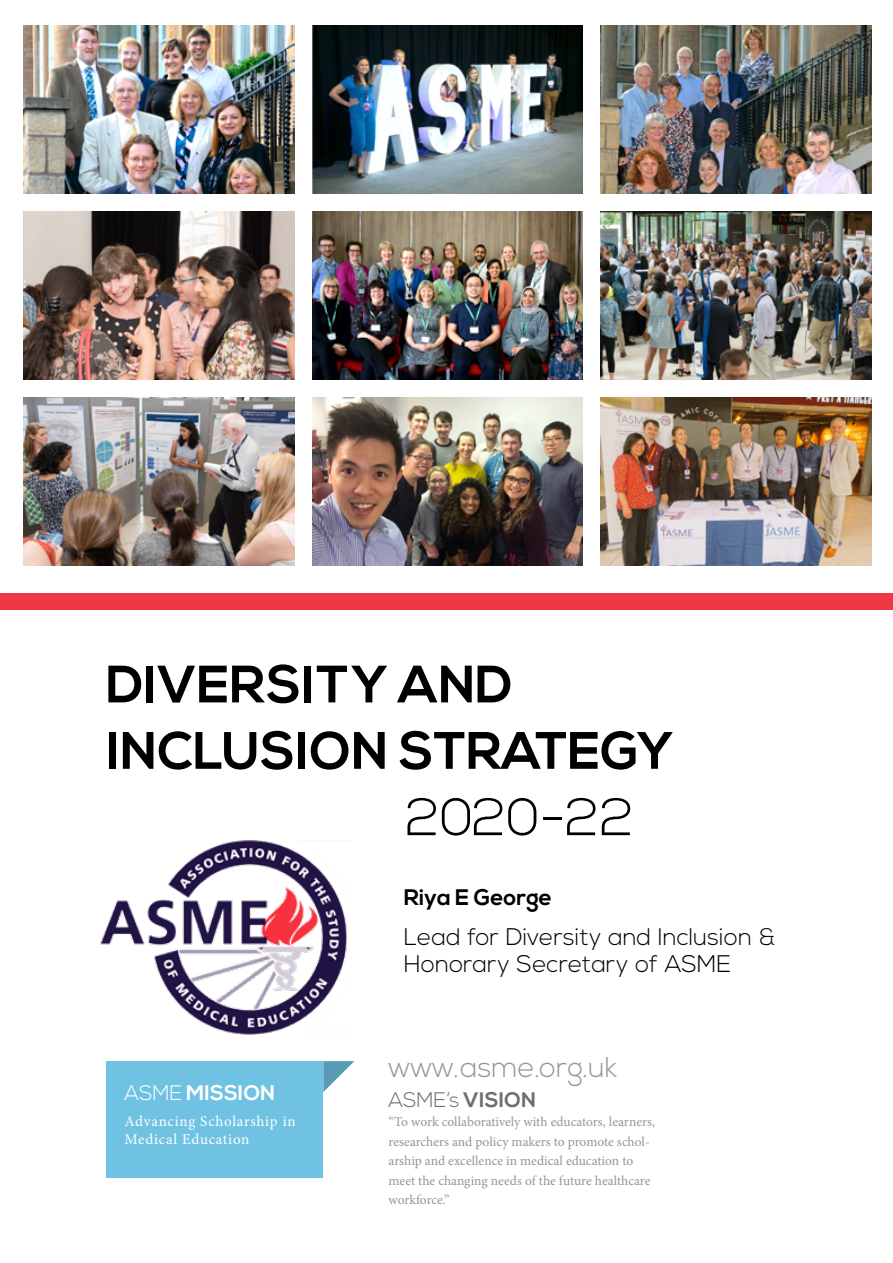
<style>
.page{position:relative;width:893px;height:1263px;background:#fff}
.page>*{position:absolute;margin:0;border:0;box-sizing:border-box;transform-origin:0 0}
.t1{font:700 52.5px/66.3px "Nexa";color:#000}
.t2{font:300 52.5px "Nexa";color:#000}
.t3{font:300 28.5px "Nexa";color:#939598}
.t4{font:300 24px/27.5px "Nexa";color:#000}
.t5{font:700 22.5px "Nexa";color:#000}
.t6{font:300 21px "Nexa";color:#6d6e71}
.t7{font:700 21px "Nexa";color:#fff}
.t8{font:15px/18px "Minion Pro";letter-spacing:.04em;color:#fff}
.t9{font:13.5px/19.5px "Minion Pro";letter-spacing:-.01em;color:#939598}
.s1{font-weight:300}
.s2{font-weight:700}
</style>
<div class="page">
<img style="left:23px;top:26px;width:271px;height:168px">
<img style="left:312px;top:26px;width:271px;height:168px">
<img style="left:601px;top:26px;width:271px;height:168px">
<img style="left:23px;top:212px;width:271px;height:168px">
<img style="left:312px;top:212px;width:271px;height:168px">
<img style="left:601px;top:212px;width:271px;height:168px">
<img style="left:23px;top:398px;width:271px;height:168px">
<img style="left:312px;top:398px;width:271px;height:168px">
<img style="left:601px;top:398px;width:271px;height:168px">
<div style="left:0;top:593px;width:893px;height:17px;background:#ef3746"></div>
<div style="left:106px;top:1061px;width:217px;height:117px;background:#70c2e3"></div>
<svg style="left:323px;top:1061px;width:31px;height:31px"></svg>
<img style="left:100px;top:840px;width:247px;height:195px">
<h1 class="t1" style="left:106px;top:653px;width:568px">DIVERSITY AND<br>INCLUSION STRATEGY</h1>
<h1 class="t2" style="left:405px;top:787px;width:230px">2020-22</h1>
<h3 class="t7" style="left:125px;top:1081px;width:152px"><span class="s1">ASME</span> MISSION</h3>
<p class="t8" style="left:125px;top:1112px;width:173px">Advancing Scholarship in<br>Medical Education</p>
<h3 class="t5" style="left:404px;top:884px;width:149px">Riya E George</h3>
<h3 class="t4" style="left:404px;top:924px;width:373px">Lead for Diversity and Inclusion &amp;<br>Honorary Secretary of ASME</h3>
<h2 class="t3" style="left:389px;top:1051px;width:230px">www.asme.org.uk</h2>
<h3 class="t6" style="left:389px;top:1087px;width:149px">ASME’s <span class="s2">VISION</span></h3>
<p class="t9" style="left:389px;top:1112px;width:268px">“To work collaboratively with educators, learners, researchers and policy makers to promote schol&shy;arship and excellence in medical education to meet the changing needs of the future healthcare workforce.”</p>
</div>
